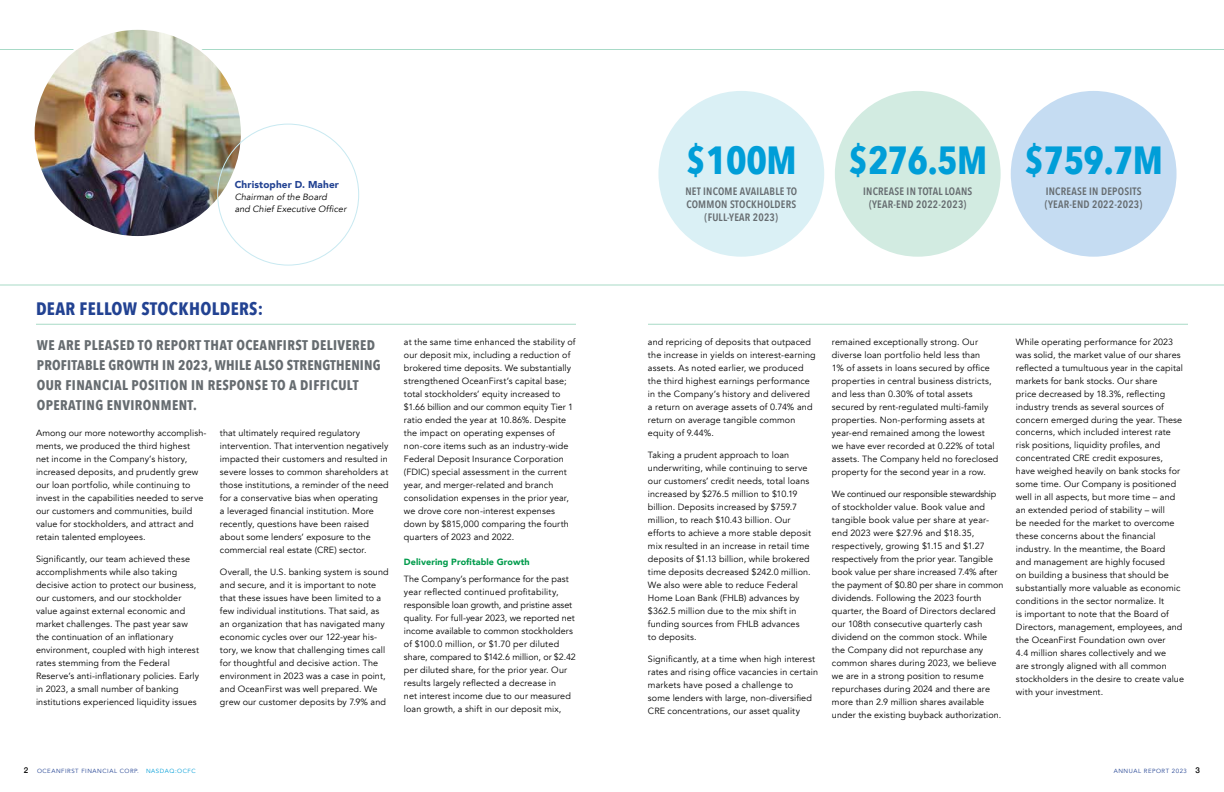
<style>
.page{position:relative;width:1224px;height:792px;background:#fff}
.page>*{position:absolute;margin:0;border:0;box-sizing:border-box;transform-origin:0 0}
.t1{font:700 39.2px "Avenir Next Condensed";letter-spacing:-.02em;color:#009ed8}
.t2{font:700 18px "Avenir Next Condensed";letter-spacing:.02em;color:#224292}
.t3{font:700 14px/20px "Avenir Next Condensed";letter-spacing:.03em;color:#666c70}
.t4{font:600 10.7px/13.2px "Avenir Next Condensed";letter-spacing:.02em;color:#666c70;text-align:center}
.t5{font:900 10px "Avenir";letter-spacing:.015em;color:#224292}
.t6{font:9px/13px "Avenir";letter-spacing:.01em;color:#000}
.t7{font:italic 9px/12px "Avenir";letter-spacing:.01em;color:#000}
.t8{font:900 9px "Avenir";letter-spacing:.01em;color:#009b4b}
.t9{font:6px "Avenir";letter-spacing:.09em;color:#224292}
.s1{font-family:"Helvetica Neue";font-weight:500;font-size:8px;color:#000}
.s2{color:#009ed8}
</style>
<div class="page">
<svg style="left:0;top:49px;width:1224px;height:236px"></svg>
<div style="left:658px;top:91px;width:166px;height:166px;background:#daf0f5;border-radius:50%"></div>
<div style="left:835px;top:91px;width:166px;height:166px;background:#d2ebe1;border-radius:50%"></div>
<div style="left:1011px;top:91px;width:166px;height:166px;background:#c5dcf2;border-radius:50%"></div>
<img style="left:34px;top:29px;width:208px;height:208px;border-radius:104px">
<hr style="left:36px;top:324px;width:540px;height:1px;background:#a8dac7">
<hr style="left:648px;top:324px;width:540px;height:1px;background:#a8dac7">
<p class="t5" style="left:235px;top:176px;width:106px">Christopher D. Maher</p>
<p class="t7" style="left:235px;top:191px;width:113px">Chairman of the Board<br>and Chief Executive Officer</p>
<h2 class="t2" style="left:36px;top:298px;width:229px">DEAR FELLOW STOCKHOLDERS:</h2>
<h3 class="t3" style="left:37px;top:335px;width:346px">WE ARE PLEASED TO REPORT THAT OCEANFIRST DELIVERED PROFITABLE GROWTH IN 2023, WHILE ALSO STRENGTHENING OUR FINANCIAL POSITION IN RESPONSE TO A DIFFICULT OPERATING ENVIRONMENT.</h3>
<p class="t6" style="left:36px;top:427px;width:172px">Among our more noteworthy accomplish&shy;ments, we produced the third highest<br>net income in the Company’s history, increased deposits, and prudently grew our loan portfolio, while continuing to invest in the capabilities needed to serve our customers and communities, build value for stockholders, and attract and retain talented employees.</p>
<p class="t6" style="left:36px;top:553px;width:165px">Significantly, our team achieved these accomplishments while also taking decisive action to protect our business, our customers, and our stockholder value against external economic and market challenges. The past year saw the continuation of an inflationary environment, coupled with high interest rates stemming from the Federal Reserve’s anti-inflationary policies. Early in 2023, a small number of banking institutions experienced liquidity issues</p>
<p class="t6" style="left:220px;top:426px;width:170px">that ultimately required regulatory intervention. That intervention negatively impacted their customers and resulted in severe losses to common shareholders at those institutions, a reminder of the need for a conservative bias when operating<br>a leveraged financial institution. More recently, questions have been raised about some lenders’ exposure to the commercial real estate (CRE) sector.</p>
<p class="t6" style="left:220px;top:565px;width:170px">Overall, the U.S. banking system is sound and secure, and it is important to note that these issues have been limited to a few individual institutions. That said, as an organization that has navigated many economic cycles over our 122-year his&shy;tory, we know that challenging times call for thoughtful and decisive action. The environment in 2023 was a case in point, and OceanFirst was well prepared. We grew our customer deposits by 7.9% and</p>
<p class="t6" style="left:404px;top:335px;width:173px">at the same time enhanced the stability of our deposit mix, including a reduction of brokered time deposits. We substantially strengthened OceanFirst’s capital base; total stockholders’ equity increased to $1.66 billion and our common equity Tier 1 ratio ended the year at 10.86%. Despite the impact on operating expenses of non-core items such as an industry-wide Federal Deposit Insurance Corporation (FDIC) special assessment in the current year, and merger-related and branch consolidation expenses in the prior year, we drove core non-interest expenses down by $815,000 comparing the fourth quarters of 2023 and 2022.</p>
<p class="t8" style="left:404px;top:554px;width:127px">Delivering Profitable Growth</p>
<p class="t6" style="left:404px;top:572px;width:173px">The Company’s performance for the past year reflected continued profitability, responsible loan growth, and pristine asset quality. For full-year 2023, we reported net income available to common stockholders of $100.0 million, or $1.70 per diluted share, compared to $142.6 million, or $2.42 per diluted share, for the prior year. Our results largely reflected a decrease in<br>net interest income due to our measured loan growth, a shift in our deposit mix,</p>
<h1 class="t1" style="left:686px;top:137px;width:112px">$100M</h1>
<h1 class="t1" style="left:848px;top:137px;width:316px">$276.5M $759.7M</h1>
<p class="t4" style="left:685px;top:184px;width:113px">NET INCOME AVAILABLE TO<br>COMMON STOCKHOLDERS (FULL-YEAR 2023)</p>
<p class="t4" style="left:1045px;top:184px;width:99px;text-align:left">INCREASE IN DEPOSITS (YEAR-END 2022-2023)</p>
<p class="t4" style="left:863px;top:184px;width:111px">INCREASE IN TOTAL LOANS (YEAR-END 2022-2023)</p>
<p class="t6" style="left:648px;top:335px;width:169px">and repricing of deposits that outpaced the increase in yields on interest-earning assets. As noted earlier, we produced the third highest earnings performance in the Company’s history and delivered a return on average assets of 0.74% and return on average tangible common equity of 9.44%.</p>
<p class="t6" style="left:648px;top:448px;width:165px">Taking a prudent approach to loan underwriting, while continuing to serve our customers’ credit needs, total loans increased by $276.5 million to $10.19 billion. Deposits increased by $759.7 million, to reach $10.43 billion. Our efforts to achieve a more stable deposit mix resulted in an increase in retail time deposits of $1.13 billion, while brokered time deposits decreased $242.0 million.<br>We also were able to reduce Federal Home Loan Bank (FHLB) advances by $362.5 million due to the mix shift in funding sources from FHLB advances<br>to deposits.</p>
<p class="t6" style="left:648px;top:652px;width:172px">Significantly, at a time when high interest rates and rising office vacancies in certain markets have posed a challenge to<br>some lenders with large, non-diversified CRE concentrations, our asset quality</p>
<p class="t6" style="left:832px;top:335px;width:168px">remained exceptionally strong. Our diverse loan portfolio held less than<br>1% of assets in loans secured by office properties in central business districts, and less than 0.30% of total assets secured by rent-regulated multi-family properties. Non-performing assets at year-end remained among the lowest we have ever recorded at 0.22% of total assets. The Company held no foreclosed property for the second year in a row.</p>
<p class="t6" style="left:832px;top:487px;width:173px">We continued our responsible stewardship of stockholder value. Book value and tangible book value per share at year&shy;end 2023 were $27.96 and $18.35, respectively, growing $1.15 and $1.27 respectively from the prior year. Tangible book value per share increased 7.4% after the payment of $0.80 per share in common dividends. Following the 2023 fourth quarter, the Board of Directors declared our 108th consecutive quarterly cash dividend on the common stock. While<br>the Company did not repurchase any common shares during 2023, we believe we are in a strong position to resume repurchases during 2024 and there are more than 2.9 million shares available under the existing buyback authorization.</p>
<p class="t6" style="left:1016px;top:335px;width:170px">While operating performance for 2023 was solid, the market value of our shares reflected a tumultuous year in the capital markets for bank stocks. Our share<br>price decreased by 18.3%, reflecting industry trends as several sources of concern emerged during the year. These concerns, which included interest rate risk positions, liquidity profiles, and concentrated CRE credit exposures, have weighed heavily on bank stocks for some time. Our Company is positioned well in all aspects, but more time – and an extended period of stability – will<br>be needed for the market to overcome these concerns about the financial industry. In the meantime, the Board<br>and management are highly focused<br>on building a business that should be substantially more valuable as economic conditions in the sector normalize. It<br>is important to note that the Board of Directors, management, employees, and the OceanFirst Foundation own over<br>4.4 million shares collectively and we<br>are strongly aligned with all common stockholders in the desire to create value with your investment.</p>
<p class="t9" style="left:24px;top:767px;width:173px"><span class="s1">2</span> OCEANFIRST FINANCIAL CORP. <span class="s2">NASDAQ:OCFC</span></p>
<p class="t9" style="left:1114px;top:767px;width:88px">ANNUAL REPORT 2023 <span class="s1">3</span></p>
</div>
